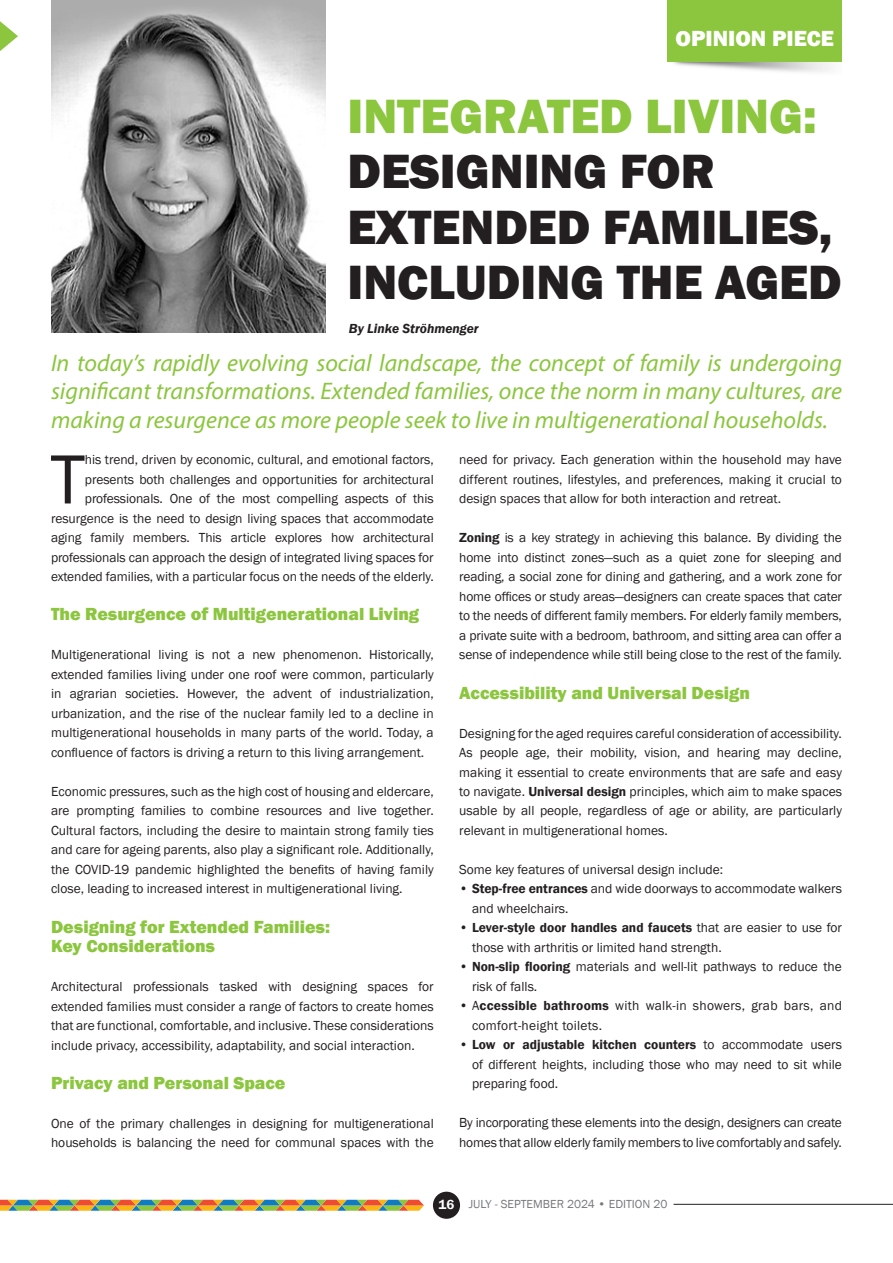
<style>
.page{position:relative;width:893px;height:1263px;background:#fff}
.page>*{position:absolute;margin:0;border:0;box-sizing:border-box;transform-origin:0 0}
.t1{font:72px "Franklin Gothic";color:#231f20}
.t2{font:800 49.5px/55.5px "Franklin Gothic";color:#231f20}
.t3{font:800 49.5px "Franklin Gothic";color:#8bc63e}
.t4{font:italic 24px/28.5px "Myriad Pro";color:#8bc63e;text-align:justify}
.t5{font:800 22.5px "Franklin Gothic";color:#fff}
.t6{font:800 18px/19.5px "Franklin Gothic";color:#8bc63e}
.t7{font:13.5px/19.5px "Franklin Gothic";letter-spacing:-.005em;color:#231f20;text-align:justify}
.t8{font:13.5px/19.5px "Franklin Gothic";letter-spacing:.02em;color:#231f20}
.t9{font:italic 600 13.5px "Franklin Gothic";color:#231f20}
.t10{font:12px "Franklin Gothic";color:#76787b}
.s1{font-weight:600}
.s2{font-weight:600;font-size:13.5px;color:#fff}
</style>
<div class="page">
<svg style="left:0;top:1200px;width:424px;height:11px;background:#a9965c"></svg>
<div style="left:433px;top:1192px;width:27px;height:27px;background:#231f20;border-radius:50%"></div>
<hr style="left:674px;top:1204px;width:219px;height:1px;background:#231f20">
<svg style="left:0;top:21px;width:18px;height:30px"></svg>
<img style="left:51px;top:0;width:274px;height:333px">
<div style="left:668px;top:0;width:174px;height:62px;background:#8bc63e"></div>
<h3 class="t5" style="left:675px;top:24px;width:160px">OPINION PIECE</h3>
<h2 class="t3" style="left:347px;top:84px;width:471px">INTEGRATED LIVING:</h2>
<h2 class="t2" style="left:347px;top:144px;width:496px">DESIGNING FOR<br>EXTENDED FAMILIES,<br>INCLUDING THE AGED</h2>
<p class="t9" style="left:349px;top:319px;width:131px">By Linke Ströhmenger</p>
<p class="t4" style="left:51px;top:348px;width:792px">In today’s rapidly evolving social landscape, the concept of family is undergoing significant transformations. Extended families, once the norm in many cultures, are making a resurgence as more people seek to live in multigenerational households.</p>
<p class="t7" style="left:51px;top:450px;width:384px;text-align:right">his trend, driven by economic, cultural, and emotional factors, presents both challenges and opportunities for architectural professionals. One of the most compelling aspects of this resurgence is the need to design living spaces that accommodate aging family members. This article explores how architectural professionals can approach the design of integrated living spaces for extended families, with a particular focus on the needs of the elderly.</p>
<h3 class="t6" style="left:51px;top:605px;width:370px">The Resurgence of Multigenerational Living</h3>
<p class="t7" style="left:51px;top:645px;width:384px">Multigenerational living is not a new phenomenon. Historically, extended families living under one roof were common, particularly in agrarian societies. However, the advent of industrialization, urbanization, and the rise of the nuclear family led to a decline in multigenerational households in many parts of the world. Today, a confluence of factors is driving a return to this living arrangement.</p>
<p class="t7" style="left:51px;top:782px;width:384px">Economic pressures, such as the high cost of housing and eldercare, are prompting families to combine resources and live together.<br>Cultural factors, including the desire to maintain strong family ties and care for ageing parents, also play a significant role. Additionally, the COVID-19 pandemic highlighted the benefits of having family close, leading to increased interest in multigenerational living.</p>
<h3 class="t6" style="left:51px;top:917px;width:281px">Designing for Extended Families:<br>Key Considerations</h3>
<p class="t7" style="left:51px;top:977px;width:384px">Architectural professionals tasked with designing spaces for extended families must consider a range of factors to create homes that are functional, comfortable, and inclusive. These considerations include privacy, accessibility, adaptability, and social interaction.</p>
<h3 class="t6" style="left:51px;top:1073px;width:236px">Privacy and Personal Space</h3>
<p class="t7" style="left:51px;top:1113px;width:384px">One of the primary challenges in designing for multigenerational households is balancing the need for communal spaces with the</p>
<h1 class="t1" style="left:50px;top:435px;width:36px">T</h1>
<p class="t7" style="left:459px;top:450px;width:384px">need for privacy. Each generation within the household may have different routines, lifestyles, and preferences, making it crucial to design spaces that allow for both interaction and retreat.</p>
<p class="t7" style="left:459px;top:528px;width:384px"><span class="s1">Zoning</span> is a key strategy in achieving this balance. By dividing the home into distinct zones—such as a quiet zone for sleeping and reading, a social zone for dining and gathering, and a work zone for home offices or study areas—designers can create spaces that cater to the needs of different family members. For elderly family members, a private suite with a bedroom, bathroom, and sitting area can offer a sense of independence while still being close to the rest of the family.</p>
<h3 class="t6" style="left:459px;top:683px;width:292px">Accessibility and Universal Design</h3>
<p class="t7" style="left:459px;top:723px;width:384px">Designing for the aged requires careful consideration of accessibility.<br>As people age, their mobility, vision, and hearing may decline, making it essential to create environments that are safe and easy to navigate. <span class="s1">Universal design</span> principles, which aim to make spaces usable by all people, regardless of age or ability, are particularly relevant in multigenerational homes.</p>
<p class="t7" style="left:459px;top:860px;width:266px">Some key features of universal design include:</p>
<p class="t7" style="left:472px;top:879px;width:371px;text-indent:-13px"><span class="s1">• Step-free entrances</span> and wide doorways to accommodate walkers and wheelchairs.</p>
<p class="t7" style="left:472px;top:918px;width:371px;text-indent:-13px"><span class="s1">• Lever-style door handles and faucets</span> that are easier to use for those with arthritis or limited hand strength.</p>
<p class="t7" style="left:472px;top:957px;width:371px;text-indent:-13px"><span class="s1">• Non-slip flooring</span> materials and well-lit pathways to reduce the risk of falls.</p>
<p class="t8" style="left:472px;top:996px;width:371px;text-indent:-13px">• A<span class="s1">ccessible bathrooms</span> with walk-in showers, grab bars, and comfort-height toilets.</p>
<p class="t7" style="left:472px;top:1035px;width:371px;text-indent:-13px"><span class="s1">• Low or adjustable kitchen counters</span> to accommodate users of different heights, including those who may need to sit while preparing food.</p>
<p class="t7" style="left:459px;top:1113px;width:384px">By incorporating these elements into the design, designers can create homes that allow elderly family members to live comfortably and safely.</p>
<p class="t10" style="left:439px;top:1197px;width:230px"><span class="s2">16</span> JULY - SEPTEMBER 2024 • EDITION 20</p>
</div>
